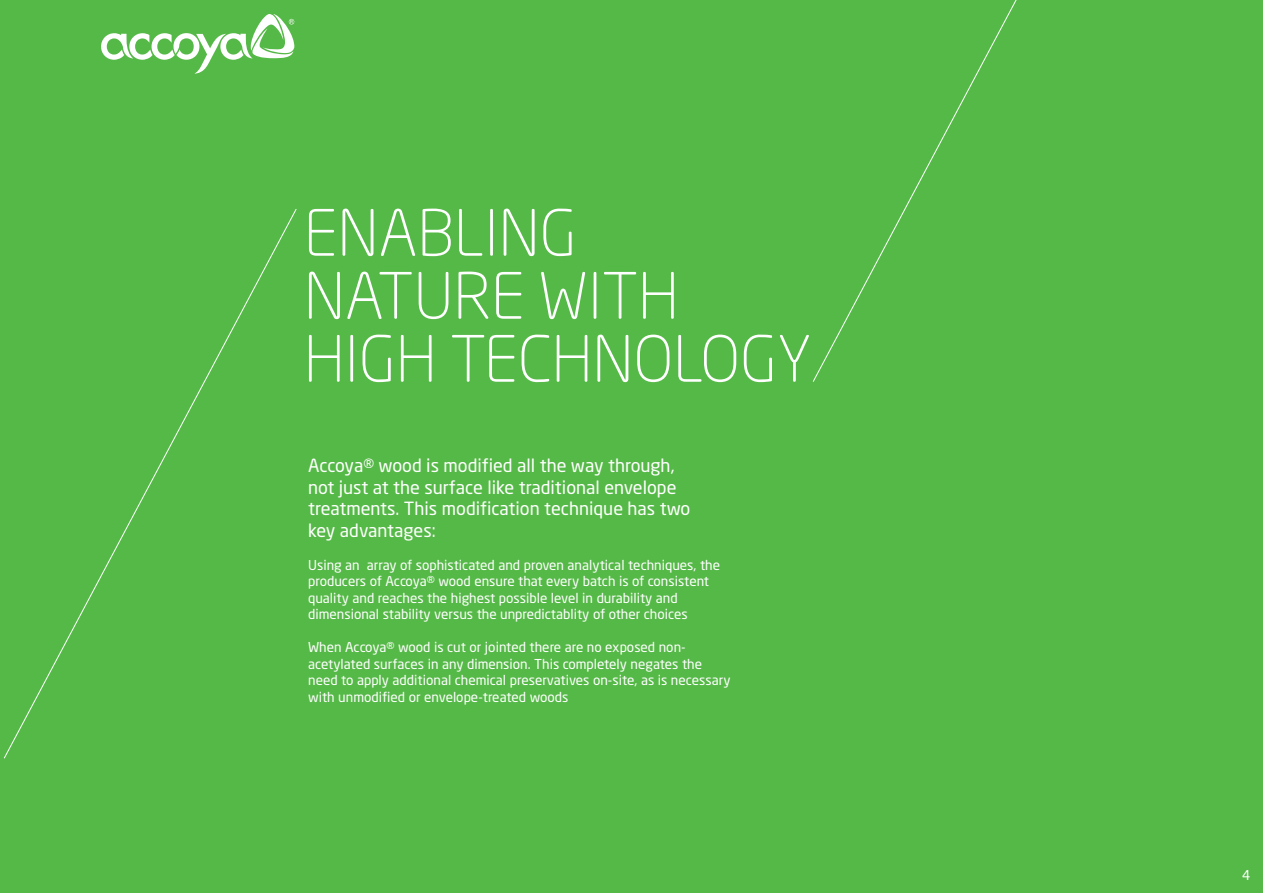
<style>
.page{position:relative;width:1263px;height:893px;background:#55b947}
.page>*{position:absolute;margin:0;border:0;box-sizing:border-box;transform-origin:0 0}
.t1{font:300 63px/63px "Neo Sans";color:#fff}
.t2{font:18px/21.6px "Neo Sans";color:#fff}
.t3{font:13.5px/16.5px "Neo Sans";color:#fff}
</style>
<div class="page">
<svg style="left:4px;top:209px;width:293px;height:550px"></svg>
<svg style="left:813px;top:0;width:204px;height:382px"></svg>
<svg style="left:101px;top:14px;width:194px;height:60px"></svg>
<h1 class="t1" style="left:304px;top:201px;width:509px">ENABLING<br>NATURE WITH<br>HIGH TECHNOLOGY</h1>
<h2 class="t2" style="left:308px;top:454px;width:384px">Accoya® wood is modified all the way through, not just at the surface like traditional envelope treatments. This modification technique has two key advantages:</h2>
<p class="t3" style="left:308px;top:556px;width:413px">Using an array of sophisticated and proven analytical techniques, the producers of Accoya® wood ensure that every batch is of consistent quality and reaches the highest possible level in durability and dimensional stability versus the unpredictablity of other choices</p>
<p class="t3" style="left:308px;top:639px;width:424px">When Accoya® wood is cut or jointed there are no exposed non&shy;acetylated surfaces in any dimension. This completely negates the need to apply additional chemical preservatives on-site, as is necessary with unmodified or envelope-treated woods</p>
<p class="t3" style="left:1242px;top:867px;width:10px">4</p>
</div>
